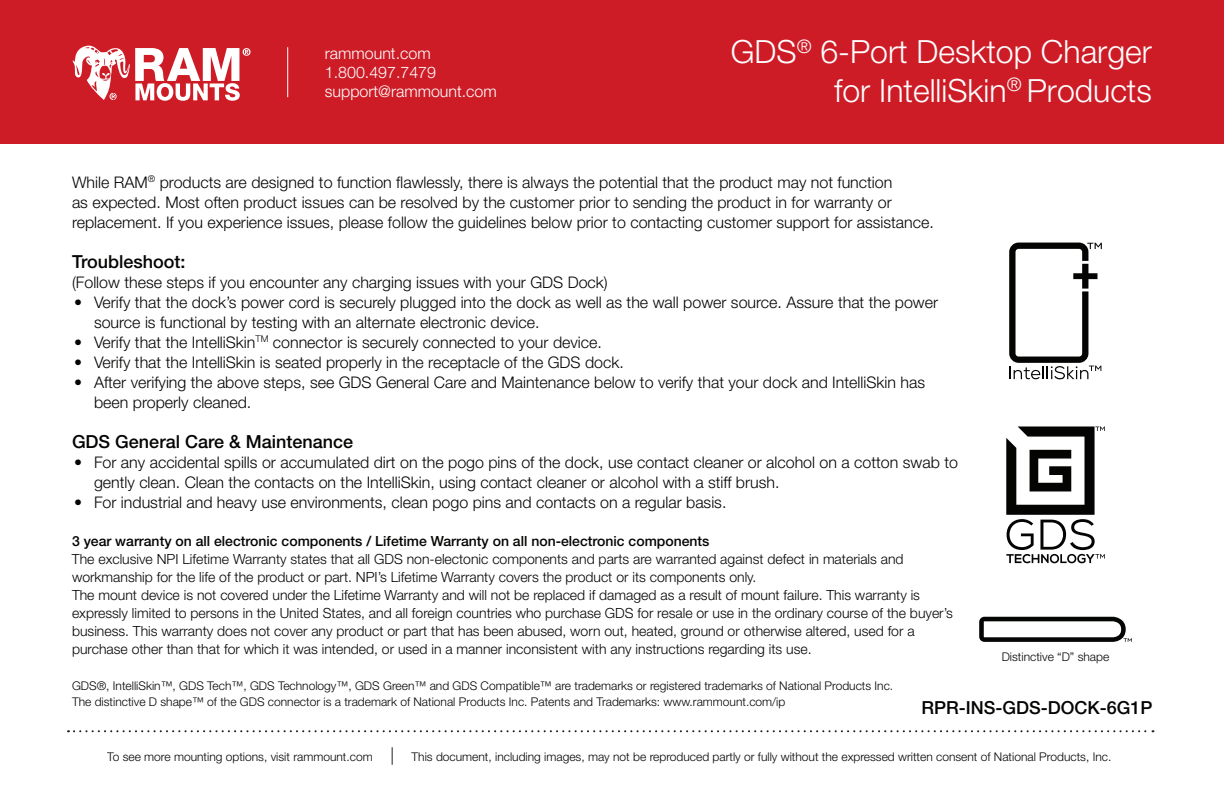
<style>
.page{position:relative;width:1224px;height:792px;background:#fff}
.page>*{position:absolute;margin:0;border:0;box-sizing:border-box;transform-origin:0 0}
.t1{font:300 32px/38.4px "Helvetica Neue LT Std";color:#fff;text-align:right}
.t2{font:500 18px "Helvetica Neue LT Std";color:#040503}
.t3{font:300 16px/20px "Helvetica Neue LT Std";color:#040503}
.t4{font:300 16px/19.2px "Helvetica Neue LT Std";color:#fff}
.t5{font:300 14px/18px "Helvetica Neue LT Std";color:#040503}
.t6{font:500 14px "Helvetica Neue LT Std";color:#040503}
.t7{font:300 12px/16px "Helvetica Neue LT Std";color:#040503}
</style>
<div class="page">
<svg style="left:1009px;top:243px;width:93px;height:136px"></svg>
<svg style="left:1006px;top:427px;width:99px;height:136px"></svg>
<svg style="left:979px;top:617px;width:153px;height:25px"></svg>
<div style="left:0;top:0;width:1224px;height:144px;background:#ce1c27"></div>
<hr style="left:287px;top:48px;width:1px;height:49px;background:#fff">
<svg style="left:72px;top:45px;width:179px;height:56px"></svg>
<svg style="left:392px;top:747px;width:1px;height:18px"></svg>
<svg style="left:68px;top:730px;width:1085px;height:2px"></svg>
<p class="t4" style="left:325px;top:43px;width:173px">rammount.com<br>1.800.497.7479 support@rammount.com</p>
<h1 class="t1" style="left:731px;top:32px;width:422px">GDS<sup>®</sup> 6-Port Desktop Charger for IntelliSkin<sup>®</sup> Products</h1>
<p class="t3" style="left:72px;top:172px;width:863px">While RAM<sup>®</sup> products are designed to function flawlessly, there is always the potential that the product may not function<br>as expected. Most often product issues can be resolved by the customer prior to sending the product in for warranty or replacement. If you experience issues, please follow the guidelines below prior to contacting customer support for assistance.</p>
<p class="t2" style="left:72px;top:251px;width:115px">Troubleshoot:</p>
<p class="t3" style="left:72px;top:272px;width:537px">(Follow these steps if you encounter any charging issues with your GDS Dock)</p>
<p class="t3" style="left:94px;top:292px;width:846px;text-indent:-20px">• Verify that the dock’s power cord is securely plugged into the dock as well as the wall power source. Assure that the power source is functional by testing with an alternate electronic device.</p>
<p class="t3" style="left:74px;top:332px;width:529px">• Verify that the IntelliSkin<sup>TM</sup> connector is securely connected to your device.</p>
<p class="t3" style="left:74px;top:352px;width:551px">• Verify that the IntelliSkin is seated properly in the receptacle of the GDS dock.</p>
<p class="t3" style="left:94px;top:372px;width:833px;text-indent:-20px">• After verifying the above steps, see GDS General Care and Maintenance below to verify that your dock and IntelliSkin has been properly cleaned.</p>
<p class="t2" style="left:72px;top:431px;width:283px">GDS General Care &amp; Maintenance</p>
<p class="t3" style="left:94px;top:452px;width:865px;text-indent:-20px">• For any accidental spills or accumulated dirt on the pogo pins of the dock, use contact cleaner or alcohol on a cotton swab to gently clean. Clean the contacts on the IntelliSkin, using contact cleaner or alcohol with a stiff brush.</p>
<p class="t3" style="left:74px;top:492px;width:654px">• For industrial and heavy use environments, clean pogo pins and contacts on a regular basis.</p>
<p class="t6" style="left:72px;top:532px;width:639px">3 year warranty on all electronic components / Lifetime Warranty on all non-electronic components</p>
<p class="t5" style="left:72px;top:550px;width:882px">The exclusive NPI Lifetime Warranty states that all GDS non-electonic components and parts are warranted against defect in materials and workmanship for the life of the product or part. NPI’s Lifetime Warranty covers the product or its components only.<br>The mount device is not covered under the Lifetime Warranty and will not be replaced if damaged as a result of mount failure. This warranty is expressly limited to persons in the United States, and all foreign countries who purchase GDS for resale or use in the ordinary course of the buyer’s business. This warranty does not cover any product or part that has been abused, worn out, heated, ground or otherwise altered, used for a purchase other than that for which it was intended, or used in a manner inconsistent with any instructions regarding its use.</p>
<p class="t7" style="left:72px;top:677px;width:823px">GDS®, IntelliSkin™, GDS Tech™, GDS Technology™, GDS Green™ and GDS Compatible™ are trademarks or registered trademarks of National Products Inc.<br>The distinctive D shape™ of the GDS connector is a trademark of National Products Inc. Patents and Trademarks: www.rammount.com/ip</p>
<p class="t7" style="left:1002px;top:649px;width:109px">Distinctive “D” shape</p>
<p class="t2" style="left:921px;top:697px;width:233px">RPR-INS-GDS-DOCK-6G1P</p>
<p class="t7" style="left:107px;top:749px;width:267px">To see more mounting options, visit rammount.com</p>
<p class="t7" style="left:412px;top:749px;width:701px">This document, including images, may not be reproduced partly or fully without the expressed written consent of National Products, Inc.</p>
</div>
